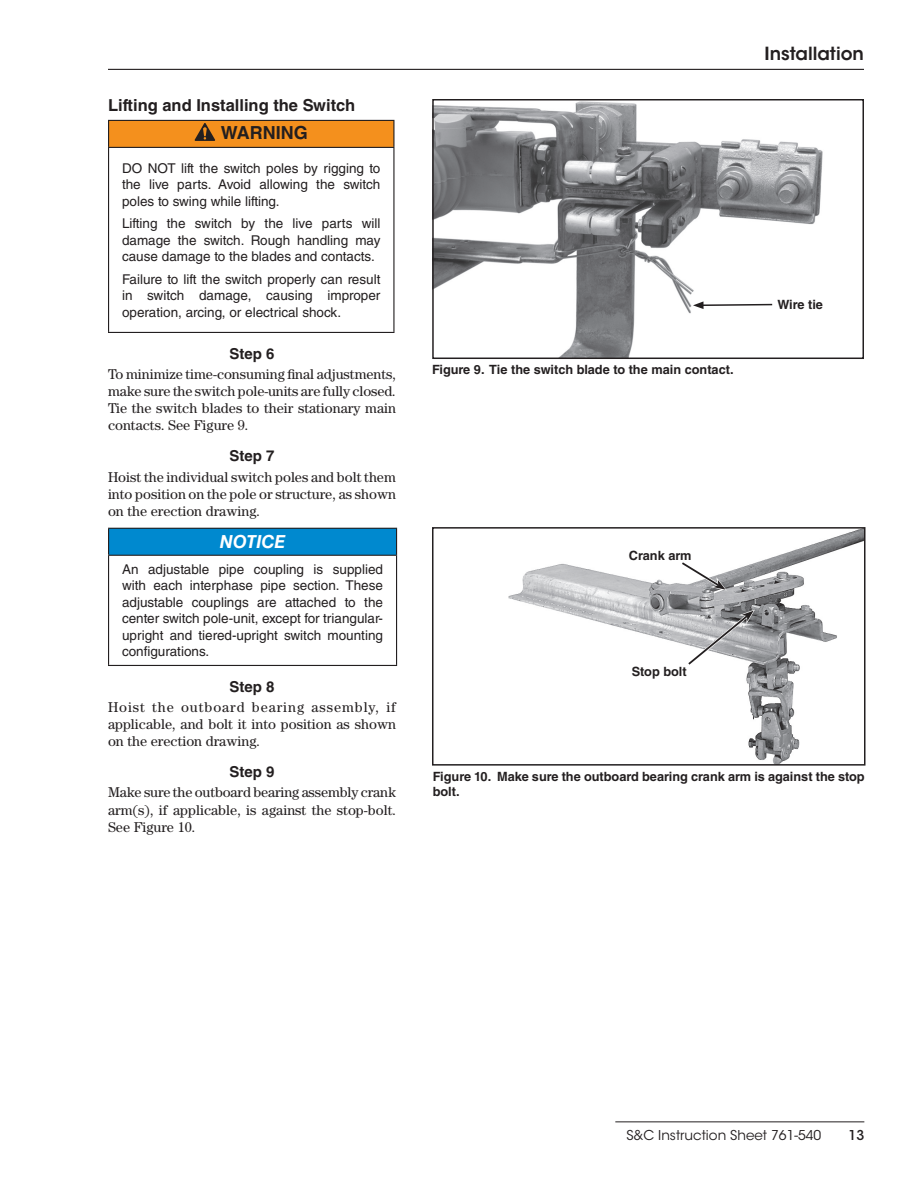
<style>
.page{position:relative;width:918px;height:1188px;background:#fff}
.page>*{position:absolute;margin:0;border:0;box-sizing:border-box;transform-origin:0 0}
.t1{font:600 18px "ITC Avant Garde Std";color:#231f20}
.t2{font:700 18px "Helvetica LT Std";color:#231f20}
.t3{font:italic 700 18px "Helvetica LT Std";color:#fff}
.t4{font:700 16.5px "Helvetica LT Std";color:#231f20}
.t5{font:700 15px "Helvetica LT Std";color:#231f20}
.t6{font:14.25px/17.1px "Century Std";color:#231f20;text-align:justify}
.t7{font:13.5px/16.5px "Helvetica LT Std";color:#231f20;text-align:justify}
.t8{font:13.5px "ITC Avant Garde Std";color:#231f20}
.t9{font:500 13.5px "ITC Avant Garde Std";color:#231f20}
.t10{font:700 12.75px/15.3px "Helvetica LT Std";color:#231f20}
</style>
<div class="page">
<img style="left:435px;top:102px;width:388px;height:254px">
<div style="left:432px;top:99px;width:432px;height:260px;border:2px solid #231f20"></div>
<svg style="left:693px;top:301px;width:81px;height:8px"></svg>
<div style="left:109px;top:120px;width:285px;height:27px;background:#f4901d"></div>
<hr style="left:108px;top:148px;width:1px;height:184px;background:#231f20">
<hr style="left:393px;top:148px;width:1px;height:184px;background:#231f20">
<hr style="left:108px;top:332px;width:286px;height:1px;background:#231f20">
<hr style="left:108px;top:120px;width:286px;height:1px;background:#231f20">
<svg style="left:108px;top:121px;width:1px;height:26px"></svg>
<svg style="left:393px;top:121px;width:1px;height:26px"></svg>
<hr style="left:108px;top:147px;width:286px;height:1px;background:#231f20">
<svg style="left:195px;top:123px;width:20px;height:18px"></svg>
<div style="left:109px;top:528px;width:288px;height:27px;background:#0089cf"></div>
<hr style="left:108px;top:556px;width:1px;height:109px;background:#231f20">
<hr style="left:396px;top:556px;width:1px;height:109px;background:#231f20">
<hr style="left:108px;top:665px;width:289px;height:1px;background:#231f20">
<hr style="left:108px;top:528px;width:289px;height:1px;background:#231f20">
<svg style="left:108px;top:529px;width:1px;height:26px"></svg>
<svg style="left:396px;top:529px;width:1px;height:26px"></svg>
<hr style="left:108px;top:555px;width:289px;height:1px;background:#231f20">
<hr style="left:615px;top:1121px;width:249px;height:1px;background:#231f20">
<hr style="left:108px;top:69px;width:756px;height:1px;background:#231f20">
<img style="left:508px;top:530px;width:355px;height:233px">
<div style="left:432px;top:527px;width:434px;height:239px;border:2px solid #231f20"></div>
<svg style="left:685px;top:610px;width:70px;height:58px"></svg>
<svg style="left:678px;top:559px;width:49px;height:31px"></svg>
<p class="t4" style="left:108px;top:95px;width:249px">Lifting and Installing the Switch</p>
<h1 class="t2" style="left:221px;top:122px;width:88px">WARNING</h1>
<p class="t7" style="left:122px;top:160px;width:260px">DO NOT lift the switch poles by rigging to the live parts. Avoid allowing the switch poles to swing while lifting.</p>
<p class="t7" style="left:122px;top:215px;width:260px">Lifting the switch by the live parts will damage the switch. Rough handling may cause damage to the blades and contacts.</p>
<p class="t7" style="left:122px;top:271px;width:260px">Failure to lift the switch properly can result in switch damage, causing improper operation, arcing, or electrical shock.</p>
<p class="t5" style="left:230px;top:344px;width:46px">Step 6</p>
<p class="t6" style="left:108px;top:365px;width:290px">To minimize time-consuming final adjustments, make sure the switch pole-units are fully closed.<br>Tie the switch blades to their stationary main contacts. See Figure 9.</p>
<p class="t5" style="left:230px;top:447px;width:46px">Step 7</p>
<p class="t6" style="left:108px;top:468px;width:290px">Hoist the individual switch poles and bolt them into position on the pole or structure, as shown on the erection drawing.</p>
<h1 class="t3" style="left:220px;top:531px;width:67px">NOTICE</h1>
<p class="t7" style="left:122px;top:561px;width:263px">An adjustable pipe coupling is supplied with each interphase pipe section. These adjustable couplings are attached to the center switch pole-unit, except for triangular&shy;upright and tiered-upright switch mounting configurations.</p>
<p class="t5" style="left:230px;top:677px;width:46px">Step 8</p>
<p class="t6" style="left:108px;top:698px;width:290px">Hoist the outboard bearing assembly, if applicable, and bolt it into position as shown on the erection drawing.</p>
<p class="t5" style="left:230px;top:763px;width:46px">Step 9</p>
<p class="t6" style="left:108px;top:784px;width:290px">Make sure the outboard bearing assembly crank arm(s), if applicable, is against the stop-bolt.<br>See Figure 10.</p>
<h1 class="t1" style="left:765px;top:42px;width:101px">Installation</h1>
<p class="t10" style="left:432px;top:361px;width:303px">Figure 9. Tie the switch blade to the main contact.</p>
<p class="t10" style="left:778px;top:297px;width:47px">Wire tie</p>
<p class="t10" style="left:629px;top:548px;width:64px">Crank arm</p>
<p class="t10" style="left:632px;top:663px;width:56px">Stop bolt</p>
<p class="t10" style="left:433px;top:768px;width:433px">Figure 10. Make sure the outboard bearing crank arm is against the stop bolt.</p>
<p class="t8" style="left:626px;top:1127px;width:197px">S&amp;C Instruction Sheet 761-540</p>
<p class="t9" style="left:848px;top:1127px;width:17px">13</p>
</div>
